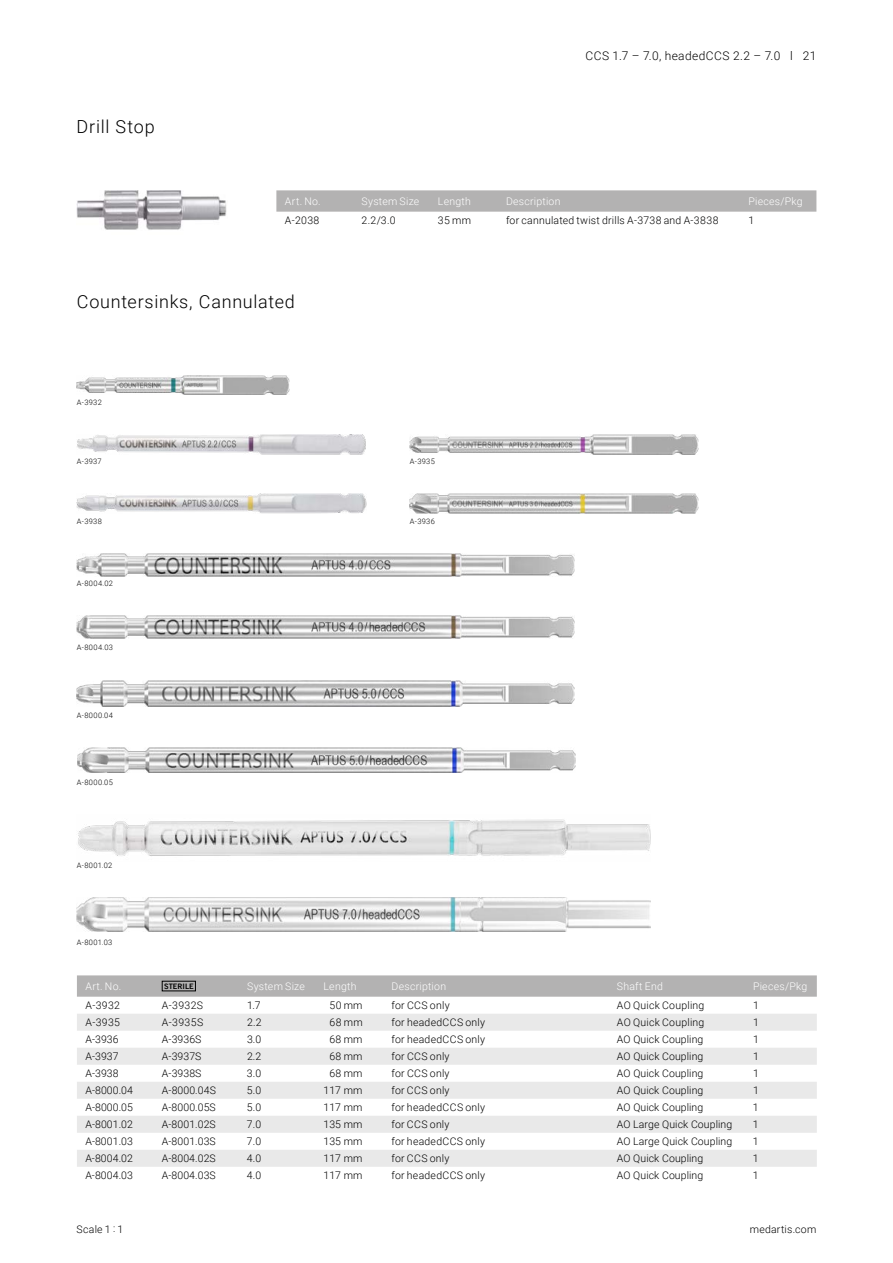
<style>
.page{position:relative;width:893px;height:1263px;background:#fff}
.page>*{position:absolute;margin:0;border:0;box-sizing:border-box;transform-origin:0 0}
.t1{font:300 18px "Roboto";letter-spacing:.04em;color:#000}
.t2{font:300 12px "Roboto";letter-spacing:.035em;color:#000}
.t3{font:300 10.5px "Roboto";letter-spacing:.01em;color:#000}
.t4{font:300 10.5px "Roboto";letter-spacing:.025em;color:#fff}
.t5{font:300 7.5px "Roboto";letter-spacing:.045em;color:#000}
.t6{font:7.5px "Trade Gothic LT Com Bd 2";color:#000}
</style>
<div class="page">
<img style="left:77px;top:681px;width:498px;height:25px">
<img style="left:78px;top:819px;width:573px;height:37px">
<img style="left:78px;top:747px;width:497px;height:25px">
<img style="left:77px;top:897px;width:574px;height:34px">
<svg style="left:77px;top:975px;width:740px;height:22px;background:#b5b4b4"></svg>
<svg style="left:77px;top:1014px;width:740px;height:153px;fill:#e9e9e9"></svg>
<div style="left:162px;top:981px;width:34px;height:10px;border:1px solid #000"></div>
<img style="left:77px;top:375px;width:212px;height:20px">
<img style="left:77px;top:553px;width:497px;height:23px">
<img style="left:77px;top:434px;width:289px;height:20px">
<img style="left:409px;top:434px;width:290px;height:20px">
<img style="left:77px;top:494px;width:289px;height:19px">
<img style="left:409px;top:494px;width:290px;height:20px">
<img style="left:77px;top:616px;width:497px;height:23px">
<img style="left:77px;top:190px;width:150px;height:40px">
<svg style="left:276px;top:190px;width:540px;height:22px;background:#b5b4b4"></svg>
<h1 class="t1" style="left:77px;top:114px;width:80px">Drill Stop</h1>
<p class="t2" style="left:585px;top:47px;width:232px">CCS 1.7 – 7.0, headedCCS 2.2 – 7.0 l 21</p>
<p class="t4" style="left:285px;top:194px;width:37px">Art. No.</p>
<p class="t4" style="left:361px;top:194px;width:59px">System Size</p>
<p class="t4" style="left:438px;top:194px;width:34px">Length</p>
<p class="t4" style="left:506px;top:194px;width:56px">Description</p>
<p class="t4" style="left:748px;top:194px;width:56px">Pieces/Pkg</p>
<p class="t3" style="left:285px;top:213px;width:36px">A-2038</p>
<p class="t3" style="left:361px;top:213px;width:36px">2.2/3.0</p>
<p class="t3" style="left:438px;top:213px;width:34px">35 mm</p>
<p class="t3" style="left:506px;top:213px;width:214px">for cannulated twist drills A-3738 and A-3838</p>
<p class="t3" style="left:748px;top:213px;width:7px">1</p>
<h1 class="t1" style="left:77px;top:289px;width:220px">Countersinks, Cannulated</h1>
<p class="t5" style="left:77px;top:397px;width:26px">A-3932</p>
<p class="t5" style="left:77px;top:456px;width:26px">A-3937</p>
<p class="t5" style="left:410px;top:456px;width:26px">A-3935</p>
<p class="t5" style="left:77px;top:516px;width:26px">A-3938</p>
<p class="t5" style="left:410px;top:516px;width:26px">A-3936</p>
<p class="t5" style="left:77px;top:578px;width:38px">A-8004.02</p>
<p class="t5" style="left:77px;top:642px;width:38px">A-8004.03</p>
<p class="t5" style="left:77px;top:710px;width:38px">A-8000.04</p>
<p class="t5" style="left:77px;top:777px;width:37px">A-8000.05</p>
<p class="t5" style="left:77px;top:860px;width:37px">A-8001.02</p>
<p class="t5" style="left:77px;top:937px;width:37px">A-8001.03</p>
<p class="t4" style="left:85px;top:979px;width:37px">Art. No.</p>
<p class="t6" style="left:164px;top:981px;width:31px">STERILE</p>
<p class="t4" style="left:247px;top:979px;width:59px">System Size</p>
<p class="t4" style="left:324px;top:979px;width:34px">Length</p>
<p class="t4" style="left:392px;top:979px;width:56px">Description</p>
<p class="t4" style="left:617px;top:979px;width:48px">Shaft End</p>
<p class="t4" style="left:753px;top:979px;width:56px">Pieces/Pkg</p>
<p class="t3" style="left:85px;top:998px;width:36px">A-3932</p>
<p class="t3" style="left:162px;top:998px;width:43px">A-3932S</p>
<p class="t3" style="left:247px;top:998px;width:15px">1.7</p>
<p class="t3" style="left:329px;top:998px;width:35px">50 mm</p>
<p class="t3" style="left:392px;top:998px;width:60px">for CCS only</p>
<p class="t3" style="left:617px;top:998px;width:89px">AO Quick Coupling</p>
<p class="t3" style="left:753px;top:998px;width:7px">1</p>
<p class="t3" style="left:85px;top:1015px;width:36px">A-3935</p>
<p class="t3" style="left:162px;top:1015px;width:43px">A-3935S</p>
<p class="t3" style="left:247px;top:1015px;width:16px">2.2</p>
<p class="t3" style="left:329px;top:1015px;width:35px">68 mm</p>
<p class="t3" style="left:392px;top:1015px;width:95px">for headedCCS only</p>
<p class="t3" style="left:617px;top:1015px;width:89px">AO Quick Coupling</p>
<p class="t3" style="left:753px;top:1015px;width:7px">1</p>
<p class="t3" style="left:85px;top:1032px;width:35px">A-3936</p>
<p class="t3" style="left:162px;top:1032px;width:41px">A-3936S</p>
<p class="t3" style="left:247px;top:1032px;width:16px">3.0</p>
<p class="t3" style="left:329px;top:1032px;width:35px">68 mm</p>
<p class="t3" style="left:392px;top:1032px;width:95px">for headedCCS only</p>
<p class="t3" style="left:617px;top:1032px;width:88px">AO Quick Coupling</p>
<p class="t3" style="left:753px;top:1032px;width:7px">1</p>
<p class="t3" style="left:85px;top:1049px;width:35px">A-3937</p>
<p class="t3" style="left:162px;top:1049px;width:41px">A-3937S</p>
<p class="t3" style="left:247px;top:1049px;width:16px">2.2</p>
<p class="t3" style="left:329px;top:1049px;width:35px">68 mm</p>
<p class="t3" style="left:392px;top:1049px;width:60px">for CCS only</p>
<p class="t3" style="left:617px;top:1049px;width:88px">AO Quick Coupling</p>
<p class="t3" style="left:753px;top:1049px;width:7px">1</p>
<p class="t3" style="left:85px;top:1066px;width:35px">A-3938</p>
<p class="t3" style="left:162px;top:1066px;width:41px">A-3938S</p>
<p class="t3" style="left:247px;top:1066px;width:16px">3.0</p>
<p class="t3" style="left:329px;top:1066px;width:35px">68 mm</p>
<p class="t3" style="left:392px;top:1066px;width:60px">for CCS only</p>
<p class="t3" style="left:617px;top:1066px;width:88px">AO Quick Coupling</p>
<p class="t3" style="left:753px;top:1066px;width:7px">1</p>
<p class="t3" style="left:85px;top:1083px;width:49px">A-8000.04</p>
<p class="t3" style="left:162px;top:1083px;width:55px">A-8000.04S</p>
<p class="t3" style="left:247px;top:1083px;width:16px">5.0</p>
<p class="t3" style="left:323px;top:1083px;width:41px">117 mm</p>
<p class="t3" style="left:392px;top:1083px;width:60px">for CCS only</p>
<p class="t3" style="left:617px;top:1083px;width:88px">AO Quick Coupling</p>
<p class="t3" style="left:753px;top:1083px;width:7px">1</p>
<p class="t3" style="left:85px;top:1100px;width:49px">A-8000.05</p>
<p class="t3" style="left:162px;top:1100px;width:55px">A-8000.05S</p>
<p class="t3" style="left:247px;top:1100px;width:16px">5.0</p>
<p class="t3" style="left:323px;top:1100px;width:41px">117 mm</p>
<p class="t3" style="left:392px;top:1100px;width:95px">for headedCCS only</p>
<p class="t3" style="left:617px;top:1100px;width:88px">AO Quick Coupling</p>
<p class="t3" style="left:753px;top:1100px;width:7px">1</p>
<p class="t3" style="left:85px;top:1117px;width:49px">A-8001.02</p>
<p class="t3" style="left:162px;top:1117px;width:55px">A-8001.02S</p>
<p class="t3" style="left:247px;top:1117px;width:16px">7.0</p>
<p class="t3" style="left:323px;top:1117px;width:41px">135 mm</p>
<p class="t3" style="left:392px;top:1117px;width:60px">for CCS only</p>
<p class="t3" style="left:617px;top:1117px;width:117px">AO Large Quick Coupling</p>
<p class="t3" style="left:753px;top:1117px;width:7px">1</p>
<p class="t3" style="left:85px;top:1134px;width:49px">A-8001.03</p>
<p class="t3" style="left:162px;top:1134px;width:55px">A-8001.03S</p>
<p class="t3" style="left:247px;top:1134px;width:16px">7.0</p>
<p class="t3" style="left:323px;top:1134px;width:41px">135 mm</p>
<p class="t3" style="left:391px;top:1134px;width:95px">for headedCCS only</p>
<p class="t3" style="left:617px;top:1134px;width:117px">AO Large Quick Coupling</p>
<p class="t3" style="left:753px;top:1134px;width:7px">1</p>
<p class="t3" style="left:85px;top:1151px;width:49px">A-8004.02</p>
<p class="t3" style="left:162px;top:1151px;width:55px">A-8004.02S</p>
<p class="t3" style="left:247px;top:1151px;width:16px">4.0</p>
<p class="t3" style="left:323px;top:1151px;width:41px">117 mm</p>
<p class="t3" style="left:391px;top:1151px;width:60px">for CCS only</p>
<p class="t3" style="left:617px;top:1151px;width:88px">AO Quick Coupling</p>
<p class="t3" style="left:753px;top:1151px;width:7px">1</p>
<p class="t3" style="left:85px;top:1168px;width:49px">A-8004.03</p>
<p class="t3" style="left:162px;top:1168px;width:55px">A-8004.03S</p>
<p class="t3" style="left:247px;top:1168px;width:16px">4.0</p>
<p class="t3" style="left:323px;top:1168px;width:41px">117 mm</p>
<p class="t3" style="left:391px;top:1168px;width:95px">for headedCCS only</p>
<p class="t3" style="left:617px;top:1168px;width:88px">AO Quick Coupling</p>
<p class="t3" style="left:753px;top:1168px;width:7px">1</p>
<p class="t3" style="left:77px;top:1221px;width:48px">Scale 1 : 1</p>
<p class="t3" style="left:750px;top:1221px;width:68px">medartis.com</p>
</div>
